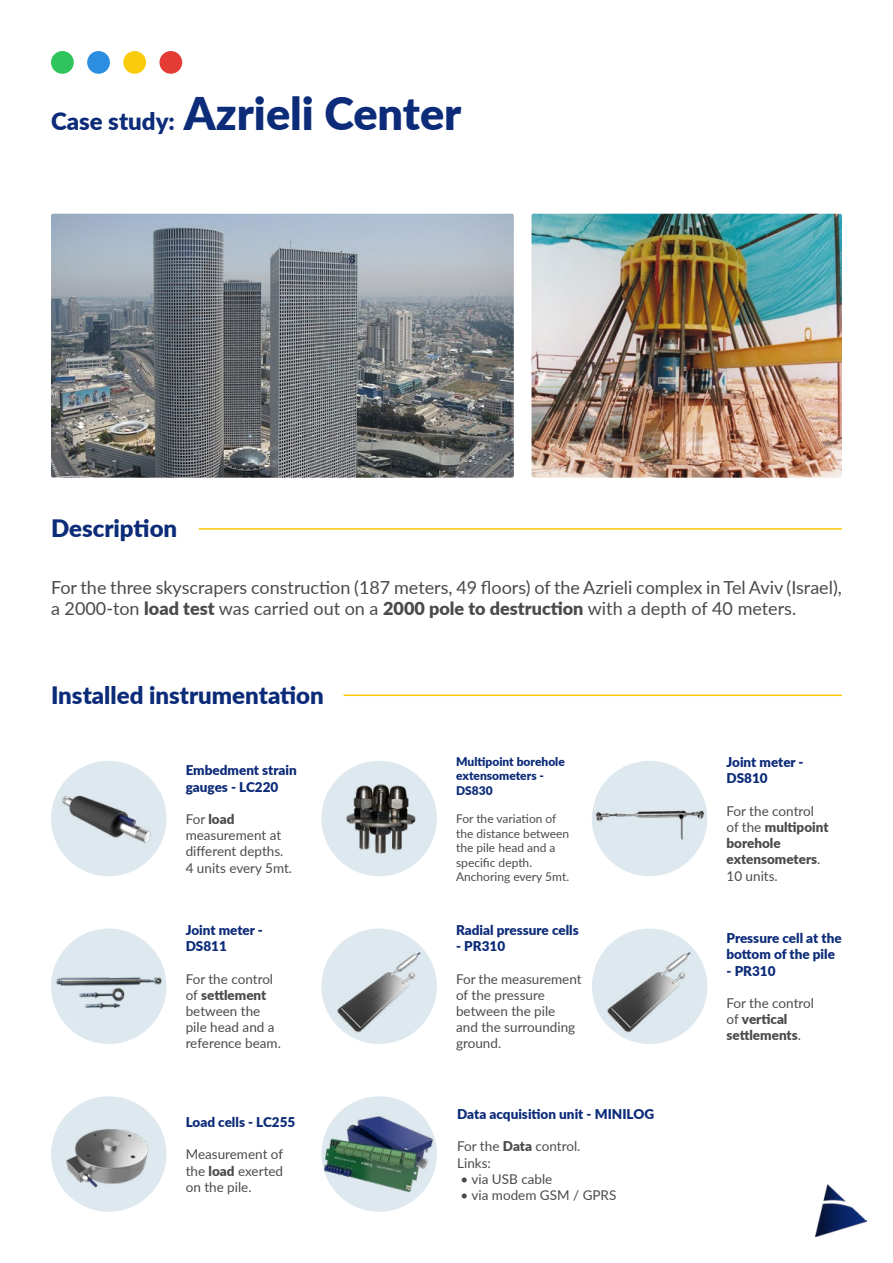
<style>
.page{position:relative;width:893px;height:1263px;background:#fff}
.page>*{position:absolute;margin:0;border:0;box-sizing:border-box;transform-origin:0 0}
.t1{font:900 45px "Lato";color:#0c2b79}
.t2{font:900 24px "Lato";color:#0c2b79}
.t3{font:18px/21.6px "Lato";color:#4b4b4b}
.t4{font:13.5px/16.2px "Lato";color:#4b4b4b}
.t5{font:900 13.5px/16.2px "Lato";color:#0c2b79}
.t6{font:900 13.5px/16.2px "Lato";color:#4b4b4b}
.t7{font:12px/14.4px "Lato";color:#4b4b4b}
.t8{font:900 12px/14.4px "Lato";color:#0c2b79}
.s1{font-size:24px}
.s2{font-weight:900}
.s3{font-weight:400}
</style>
<div class="page">
<img style="left:815px;top:1184px;width:52px;height:52px">
<img style="left:51px;top:214px;width:463px;height:264px">
<hr style="left:344px;top:694px;width:498px;height:2px;background:#f9cb0b">
<div style="left:321px;top:761px;width:116px;height:115px;background:#dee8ef;border-radius:50%"></div>
<img style="left:346px;top:784px;width:70px;height:69px">
<div style="left:592px;top:761px;width:115px;height:115px;background:#dee8ef;border-radius:50%"></div>
<img style="left:592px;top:791px;width:115px;height:55px">
<img style="left:51px;top:1096px;width:115px;height:116px;border-radius:58px">
<img style="left:321px;top:928px;width:116px;height:116px;border-radius:58px">
<img style="left:321px;top:1096px;width:116px;height:116px;border-radius:58px">
<img style="left:531px;top:214px;width:311px;height:264px">
<hr style="left:199px;top:528px;width:643px;height:2px;background:#f9cb0b">
<img style="left:51px;top:761px;width:115px;height:115px;border-radius:58px">
<div style="left:51px;top:928px;width:115px;height:116px;background:#dee8ef;border-radius:50%"></div>
<img style="left:54px;top:955px;width:112px;height:74px">
<img style="left:592px;top:928px;width:115px;height:116px;border-radius:58px">
<div style="left:51px;top:51px;width:23px;height:23px;background:#30c45d;border-radius:50%"></div>
<div style="left:87px;top:51px;width:23px;height:23px;background:#2b8ee0;border-radius:50%"></div>
<div style="left:123px;top:51px;width:23px;height:23px;background:#f9cb0b;border-radius:50%"></div>
<div style="left:159px;top:51px;width:23px;height:23px;background:#e53b36;border-radius:50%"></div>
<h1 class="t1" style="left:51px;top:86px;width:412px"><span class="s1">Case study:</span> Azrieli Center</h1>
<h2 class="t2" style="left:51px;top:514px;width:128px">Description</h2>
<h3 class="t3" style="left:51px;top:576px;width:792px">For the three skyscrapers construction (187 meters, 49 floors) of the Azrieli complex in Tel Aviv (Israel), a 2000-ton <span class="s2">load test</span> was carried out on a <span class="s2">2000 pole to destruction</span> with a depth of 40 meters.</h3>
<h2 class="t2" style="left:51px;top:680px;width:274px">Installed instrumentation</h2>
<p class="t5" style="left:186px;top:762px;width:113px">Embedment strain gauges - LC220</p>
<p class="t4" style="left:186px;top:811px;width:108px">For <span class="s2">load </span>measurement at different depths.<br>4 units every 5mt.</p>
<p class="t5" style="left:186px;top:922px;width:79px">Joint meter -<br>DS811</p>
<p class="t4" style="left:186px;top:970px;width:97px">For the control of <span class="s2">settlement </span>between the pile head and a reference beam.</p>
<p class="t5" style="left:186px;top:1114px;width:111px">Load cells - LC255</p>
<p class="t4" style="left:186px;top:1146px;width:99px;text-align:justify">Measurement of the <span class="s2">load</span> exerted on the pile.</p>
<p class="t8" style="left:456px;top:754px;width:110px">Multipoint borehole extensometers -<br>DS830</p>
<p class="t7" style="left:456px;top:811px;width:115px">For the variation of the distance between the pile head and a specific depth.<br>Anchoring every 5mt.</p>
<p class="t5" style="left:456px;top:922px;width:124px">Radial pressure cells</p>
<p class="t5" style="left:456px;top:938px;width:51px">- PR310</p>
<p class="t4" style="left:456px;top:970px;width:127px">For the measurement of the pressure between the pile<br>and the surrounding ground.</p>
<p class="t5" style="left:457px;top:1106px;width:199px">Data acquisition unit - MINILOG</p>
<p class="t4" style="left:457px;top:1138px;width:125px">For the <span class="s2">Data</span> control.<br>Links:</p>
<p class="t4" style="left:461px;top:1170px;width:93px">• via USB cable</p>
<p class="t4" style="left:461px;top:1187px;width:157px">• via modem GSM / GPRS</p>
<p class="t5" style="left:726px;top:754px;width:79px">Joint meter -<br>DS810</p>
<p class="t6" style="left:726px;top:802px;width:104px"><span class="s3">For the control of the</span> multipoint borehole extensometers<span class="s3">.<br>10 units.</span></p>
<p class="t5" style="left:726px;top:930px;width:117px">Pressure cell at the bottom of the pile</p>
<p class="t5" style="left:726px;top:962px;width:51px">- PR310</p>
<p class="t6" style="left:726px;top:994px;width:89px"><span class="s3">For the control of</span> vertical settlements<span class="s3">.</span></p>
</div>
